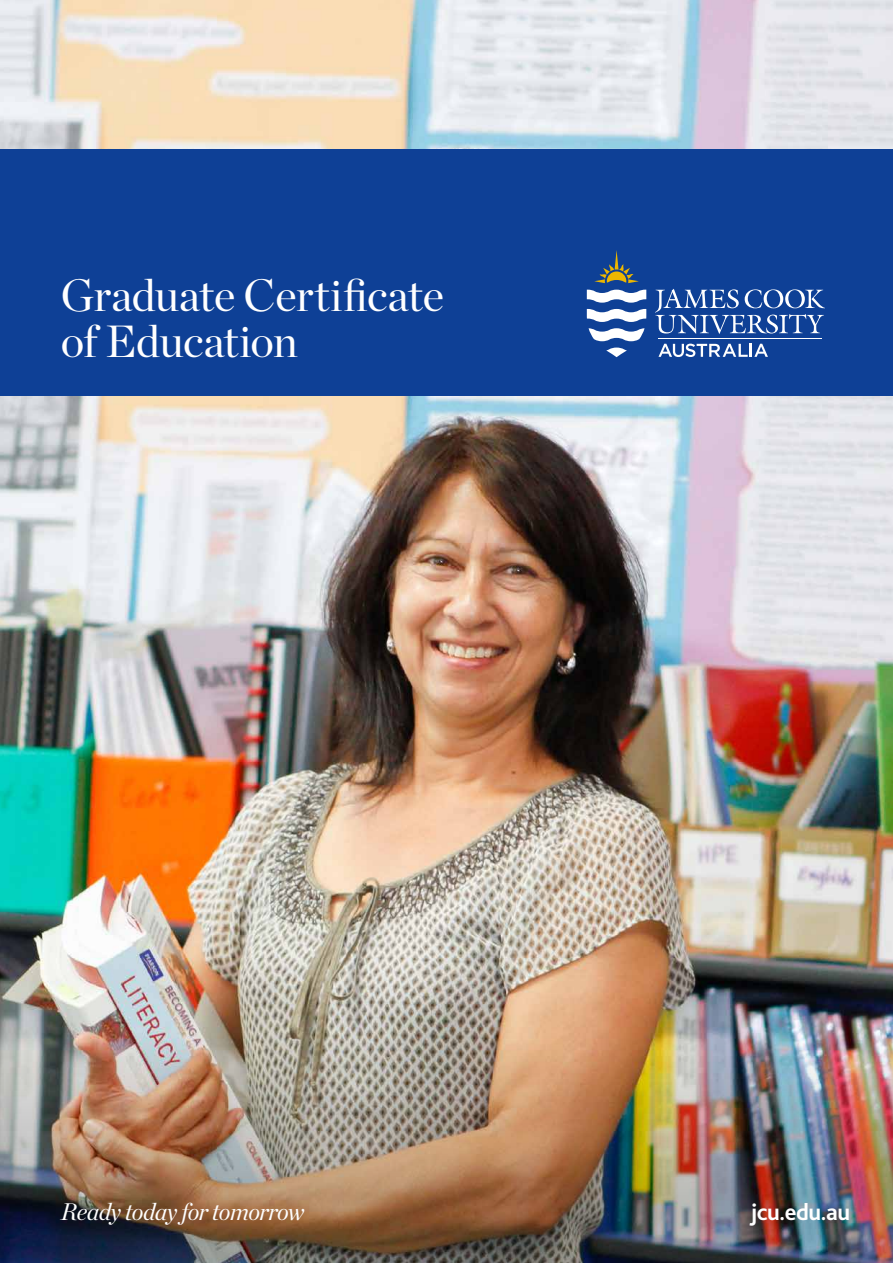
<style>
.page{position:relative;width:893px;height:1263px;background:#fff}
.page>*{position:absolute;margin:0;border:0;box-sizing:border-box;transform-origin:0 0}
.t1{font:45px/46.5px "Chronicle Display";letter-spacing:-.01em;color:#fff}
.t2{font:italic 24px "Chronicle Display";letter-spacing:-.02em;color:#fff}
.t3{font:700 24px "Bliss 2";letter-spacing:-.02em;color:#fff}
</style>
<div class="page">
<img style="left:0;top:395px;width:893px;height:600px">
<img style="left:0;top:0;width:893px;height:149px">
<div style="left:0;top:149px;width:893px;height:246px;background:#0e4096"></div>
<img style="left:0;top:995px;width:893px;height:268px">
<svg style="left:587px;top:309px;width:59px;height:13px"></svg>
<svg style="left:589px;top:328px;width:56px;height:13px"></svg>
<svg style="left:606px;top:348px;width:21px;height:9px"></svg>
<svg style="left:587px;top:290px;width:59px;height:13px"></svg>
<svg style="left:594px;top:250px;width:45px;height:33px"></svg>
<svg style="left:655px;top:289px;width:170px;height:45px"></svg>
<hr style="left:659px;top:338px;width:163px;height:1px;background:#fff">
<svg style="left:658px;top:344px;width:110px;height:13px"></svg>
<p class="t1" style="left:61px;top:268px;width:385px">Graduate Certificate of Education</p>
<p class="t2" style="left:61px;top:1193px;width:245px">Ready today for tomorrow</p>
<p class="t3" style="left:751px;top:1197px;width:100px">jcu.edu.au</p>
</div>
